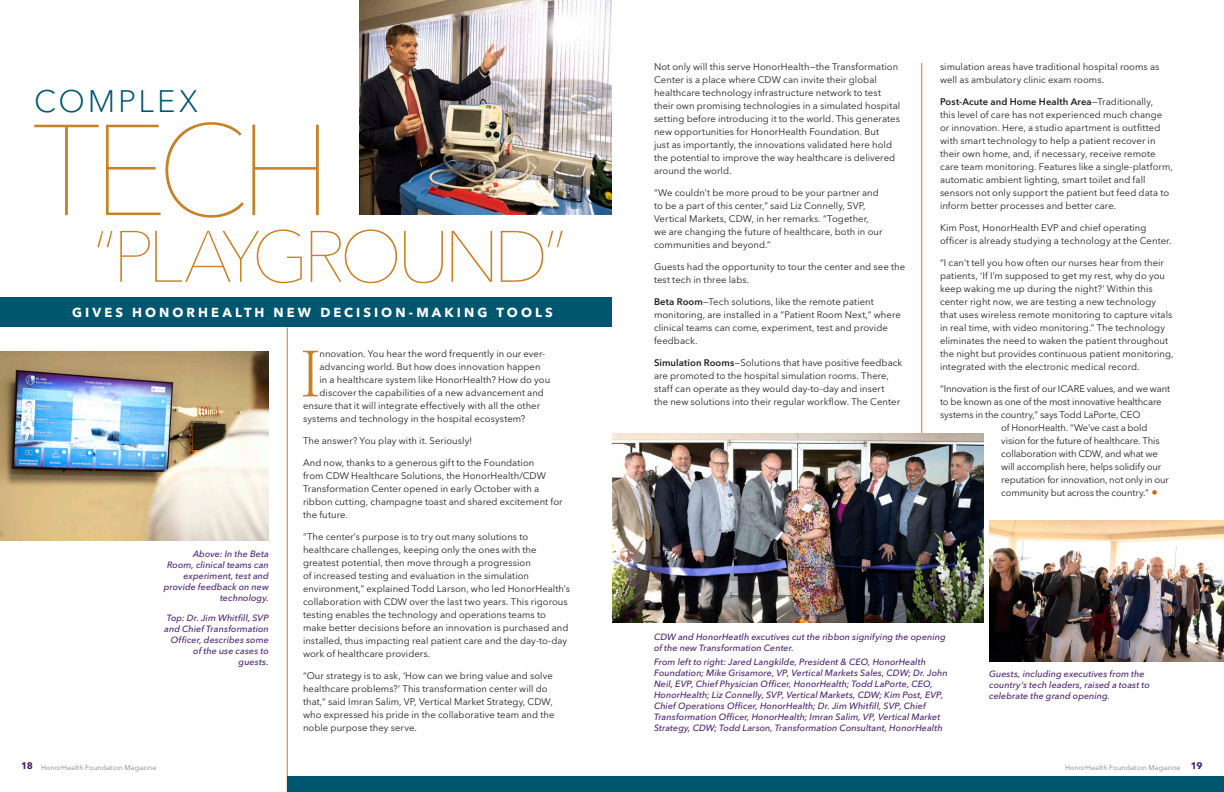
<style>
.page{position:relative;width:1224px;height:792px;background:#fff}
.page>*{position:absolute;margin:0;border:0;box-sizing:border-box;transform-origin:0 0}
.t1{font:200 127.7px "Avenir Next LT Pro";color:#c48229}
.t2{font:200 71.9px "Avenir Next LT Pro";letter-spacing:-.085em;color:#c48229}
.t3{font:300 65.2px "Nantes";color:#c48229}
.t4{font:300 30.8px "Avenir Next LT Pro";letter-spacing:.095em;color:#00566e}
.t5{font:700 13px "Avenir Next LT Pro";letter-spacing:.235em;color:#fff}
.t6{font:9.5px/13px "Avenir Next LT Pro";letter-spacing:.005em;color:#231f20}
.t7{font:9.5px "Avenir Next LT Pro";letter-spacing:-.015em;color:#231f20}
.t8{font:italic 500 9px/11px "Avenir Next LT Pro";letter-spacing:.01em;color:#48206f}
.t9{font:7px "Avenir Next LT Pro";letter-spacing:.015em;color:#818283}
.s1{font-weight:600}
.s2{font-size:13px;color:#bb7118}
.s3{font-weight:700;font-size:9.5px;color:#48206f}
</style>
<div class="page">
<hr style="left:922px;top:63px;width:1px;height:485px;background:#c48229">
<hr style="left:287px;top:327px;width:1px;height:465px;background:#c48229">
<img style="left:989px;top:520px;width:235px;height:142px">
<img style="left:0;top:351px;width:269px;height:189px">
<img style="left:359px;top:0;width:253px;height:214px">
<img style="left:612px;top:433px;width:371px;height:189px">
<div style="left:0;top:297px;width:612px;height:30px;background:#00566e"></div>
<div style="left:288px;top:777px;width:936px;height:15px;background:#00566e"></div>
<h3 class="t4" style="left:34px;top:83px;width:166px">COMPLEX</h3>
<h1 class="t1" style="left:32px;top:94px;width:302px">TECH</h1>
<h2 class="t2" style="left:92px;top:214px;width:477px">“PLAYGROUND”</h2>
<h3 class="t5" style="left:72px;top:304px;width:482px">GIVES HONORHEALTH NEW DECISION-MAKING TOOLS</h3>
<p class="t8" style="left:164px;top:548px;width:107px;text-align:right">Above: In the Beta<br>Room, clinical teams can experiment, test and provide feedback on new technology.</p>
<p class="t8" style="left:164px;top:612px;width:106px;text-align:right">Top: Dr. Jim Whitfill, SVP and Chief Transformation<br>Officer, describes some of the use cases to guests.</p>
<h3 class="t3" style="left:301px;top:328px;width:20px">I</h3>
<p class="t6" style="left:320px;top:348px;width:227px">nnovation. You hear the word frequently in our ever-</p>
<p class="t6" style="left:320px;top:361px;width:223px">advancing world. But how does innovation happen</p>
<p class="t6" style="left:320px;top:374px;width:232px">in a healthcare system like HonorHealth? How do you</p>
<p class="t6" style="left:320px;top:387px;width:226px">discover the capabilities of a new advancement and</p>
<p class="t6" style="left:303px;top:400px;width:239px">ensure that it will integrate effectively with all the other</p>
<p class="t6" style="left:303px;top:413px;width:224px">systems and technology in the hospital ecosystem?</p>
<p class="t6" style="left:303px;top:435px;width:171px">The answer? You play with it. Seriously!</p>
<p class="t6" style="left:303px;top:457px;width:261px">And now, thanks to a generous gift to the Foundation<br>from CDW Healthcare Solutions, the HonorHealth/CDW Transformation Center opened in early October with a ribbon cutting, champagne toast and shared excitement for the future.</p>
<p class="t6" style="left:303px;top:531px;width:269px">“The center’s purpose is to try out many solutions to healthcare challenges, keeping only the ones with the greatest potential, then move through a progression<br>of increased testing and evaluation in the simulation environment,” explained Todd Larson, who led HonorHealth’s collaboration with CDW over the last two years. This rigorous testing enables the technology and operations teams to make better decisions before an innovation is purchased and installed, thus impacting real patient care and the day-to-day work of healthcare providers.</p>
<p class="t6" style="left:303px;top:670px;width:253px">“Our strategy is to ask, ‘How can we bring value and solve healthcare problems?’ This transformation center will do that,” said Imran Salim, VP, Vertical Market Strategy, CDW, who expressed his pride in the collaborative team and the noble purpose they serve.</p>
<p class="t6" style="left:654px;top:60px;width:248px">Not only will this serve HonorHealth—the Transformation Center is a place where CDW can invite their global healthcare technology infrastructure network to test their own promising technologies in a simulated hospital setting before introducing it to the world. This generates new opportunities for HonorHealth Foundation. But<br>just as importantly, the innovations validated here hold the potential to improve the way healthcare is delivered around the world.</p>
<p class="t6" style="left:654px;top:186px;width:230px">“We couldn’t be more proud to be your partner and to be a part of this center,” said Liz Connelly, SVP, Vertical Markets, CDW, in her remarks. “Together, we are changing the future of healthcare, both in our communities and beyond.”</p>
<p class="t6" style="left:654px;top:260px;width:253px">Guests had the opportunity to tour the center and see the test tech in three labs.</p>
<p class="t6" style="left:654px;top:295px;width:248px"><span class="s1">Beta Room</span>—Tech solutions, like the remote patient monitoring, are installed in a “Patient Room Next,” where clinical teams can come, experiment, test and provide feedback.</p>
<p class="t6" style="left:654px;top:356px;width:250px"><span class="s1">Simulation Rooms</span>—Solutions that have positive feedback are promoted to the hospital simulation rooms. There, staff can operate as they would day-to-day and insert<br>the new solutions into their regular workflow. The Center</p>
<p class="t6" style="left:940px;top:60px;width:221px">simulation areas have traditional hospital rooms as well as ambulatory clinic exam rooms.</p>
<p class="t6" style="left:940px;top:95px;width:235px"><span class="s1">Post-Acute and Home Health Area</span>—Traditionally,<br>this level of care has not experienced much change or innovation. Here, a studio apartment is outfitted with smart technology to help a patient recover in their own home, and, if necessary, receive remote care team monitoring. Features like a single-platform, automatic ambient lighting, smart toilet and fall sensors not only support the patient but feed data to inform better processes and better care.</p>
<p class="t6" style="left:940px;top:221px;width:233px">Kim Post, HonorHealth EVP and chief operating officer is already studying a technology at the Center.</p>
<p class="t6" style="left:940px;top:256px;width:235px">“I can’t tell you how often our nurses hear from their patients, ‘If I’m supposed to get my rest, why do you keep waking me up during the night?’ Within this center right now, we are testing a new technology that uses wireless remote monitoring to capture vitals in real time, with video monitoring.” The technology eliminates the need to waken the patient throughout the night but provides continuous patient monitoring, integrated with the electronic medical record.</p>
<p class="t7" style="left:940px;top:383px;width:232px">“Innovation is the first of our ICARE values, and we want</p>
<p class="t7" style="left:940px;top:396px;width:223px">to be known as one of the most innovative healthcare</p>
<p class="t7" style="left:940px;top:409px;width:202px">systems in the country,” says Todd LaPorte, CEO</p>
<p class="t7" style="left:1001px;top:422px;width:148px">of HonorHealth. “We’ve cast a bold</p>
<p class="t7" style="left:1001px;top:435px;width:160px">vision for the future of healthcare. This</p>
<p class="t7" style="left:1001px;top:448px;width:158px">collaboration with CDW, and what we</p>
<p class="t7" style="left:1001px;top:461px;width:162px">will accomplish here, helps solidify our</p>
<p class="t7" style="left:1001px;top:474px;width:169px">reputation for innovation, not only in our</p>
<p class="t7" style="left:1001px;top:487px;width:158px">community but across the country.” <span class="s2">•</span></p>
<p class="t8" style="left:654px;top:631px;width:293px">CDW and HonorHeatlh excutives cut the ribbon signifying the opening of the new Transformation Center.</p>
<p class="t8" style="left:654px;top:656px;width:295px">From left to right: Jared Langkilde, President &amp; CEO, HonorHealth Foundation; Mike Grisamore, VP, Vertical Markets Sales, CDW; Dr. John Neil, EVP, Chief Physician Officer, HonorHealth; Todd LaPorte, CEO, HonorHealth; Liz Connelly, SVP, Vertical Markets, CDW; Kim Post, EVP, Chief Operations Officer, HonorHealth; Dr. Jim Whitfill, SVP, Chief Transformation Officer, HonorHealth; Imran Salim, VP, Vertical Market Strategy, CDW; Todd Larson, Transformation Consultant, HonorHealth</p>
<p class="t8" style="left:989px;top:668px;width:162px">Guests, including executives from the country’s tech leaders, raised a toast to celebrate the grand opening.</p>
<p class="t9" style="left:21px;top:763px;width:137px"><span class="s3">18</span> HonorHealth Foundation Magazine</p>
<p class="t9" style="left:1065px;top:763px;width:139px">HonorHealth Foundation Magazine <span class="s3">19</span></p>
</div>
